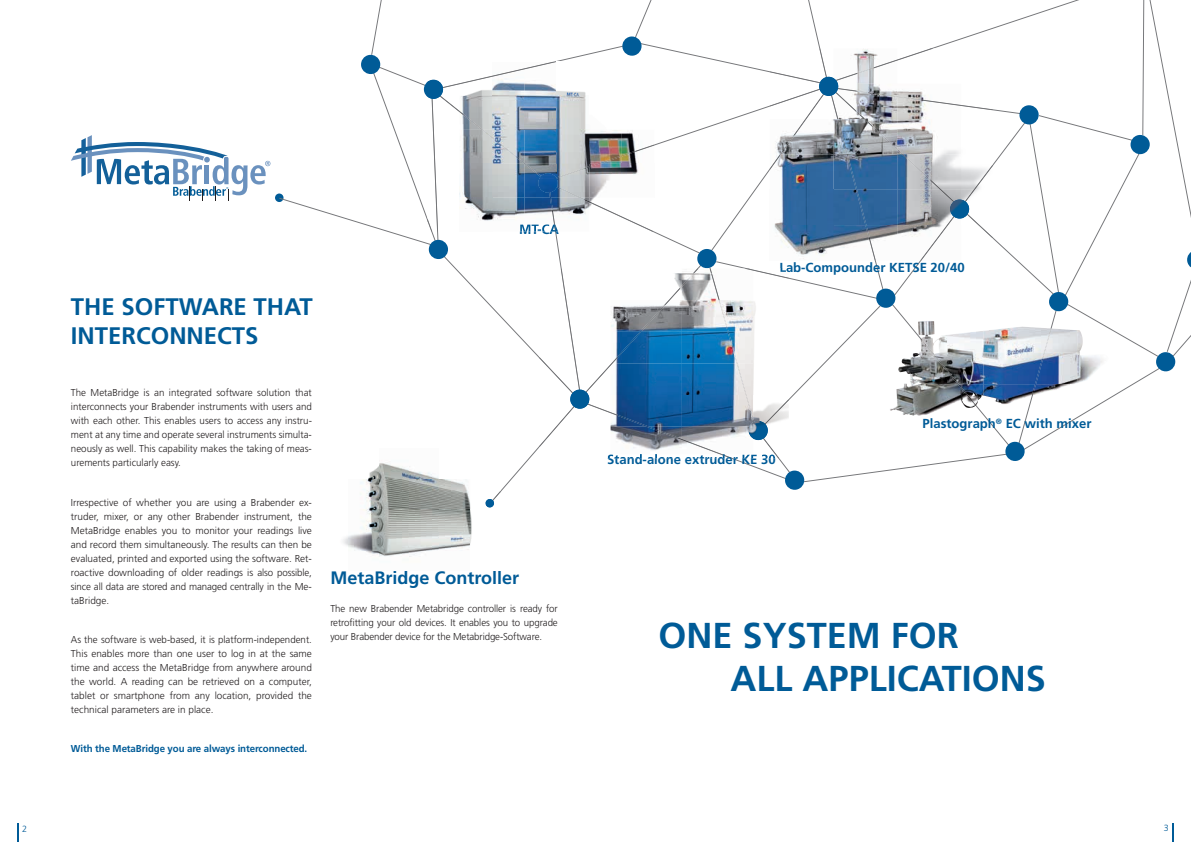
<style>
.page{position:relative;width:1191px;height:842px;background:#fff}
.page>*{position:absolute;margin:0;border:0;box-sizing:border-box;transform-origin:0 0}
.t1{font:700 36px/43.2px "Frutiger LT Std";color:#005b97}
.t2{font:700 23.9px/28.7px "Frutiger LT Std";color:#005b97}
.t3{font:700 18px "Frutiger LT Std";color:#005b97}
.t4{font:700 13.1px "Frutiger LT Std";color:#005b97}
.t5{font:300 10px/14px "Frutiger LT Std";color:#231f20;text-align:justify}
.t6{font:700 10px "Frutiger LT Std";letter-spacing:-.01em;color:#005b97}
.t7{font:300 9px "Frutiger LT Std";color:#005b97}
</style>
<div class="page">
<svg style="left:18px;top:824px;width:1px;height:18px"></svg>
<svg style="left:1172px;top:824px;width:1px;height:18px"></svg>
<div style="left:275px;top:193px;width:9px;height:9px;background:#005b97;border-radius:50%"></div>
<svg style="left:71px;top:135px;width:199px;height:66px"></svg>
<img style="left:343px;top:508px;width:129px;height:49px">
<svg style="left:279px;top:0;width:912px;height:508px"></svg>
<h3 class="t4" style="left:519px;top:221px;width:41px">MT-CA</h3>
<h2 class="t2" style="left:71px;top:292px;width:243px">THE SOFTWARE THAT<br>INTERCONNECTS</h2>
<p class="t5" style="left:71px;top:386px;width:242px">The MetaBridge is an integrated software solution that interconnects your Brabender instruments with users and with each other. This enables users to access any instru&shy;ment at any time and operate several instruments simulta&shy;neously as well. This capability makes the taking of meas&shy;urements particularly easy.</p>
<p class="t5" style="left:71px;top:495px;width:242px">Irrespective of whether you are using a Brabender ex&shy;truder, mixer, or any other Brabender instrument, the MetaBridge enables you to monitor your readings live and record them simultaneously. The results can then be evaluated, printed and exported using the software. Ret&shy;roactive downloading of older readings is also possible, since all data are stored and managed centrally in the Me&shy;taBridge.</p>
<p class="t5" style="left:71px;top:632px;width:242px">As the software is web-based, it is platform-independent.<br>This enables more than one user to log in at the same time and access the MetaBridge from anywhere around the world. A reading can be retrieved on a computer, tablet or smartphone from any location, provided the technical parameters are in place.</p>
<p class="t6" style="left:71px;top:743px;width:238px">With the MetaBridge you are always interconnected.</p>
<h3 class="t3" style="left:330px;top:567px;width:190px">MetaBridge Controller</h3>
<p class="t5" style="left:330px;top:602px;width:229px">The new Brabender Metabridge controller is ready for retrofitting your old devices. It enables you to upgrade your Brabender device for the Metabridge-Software.</p>
<h3 class="t4" style="left:779px;top:260px;width:187px">Lab-Compounder KETSE 20/40</h3>
<h3 class="t4" style="left:607px;top:452px;width:170px">Stand-alone extruder KE 30</h3>
<h3 class="t4" style="left:922px;top:416px;width:170px">Plastograph<sup>®</sup> EC with mixer</h3>
<h1 class="t1" style="left:730px;top:614px;width:317px;text-indent:-72px">ONE SYSTEM FOR<br>ALL APPLICATIONS</h1>
<p class="t7" style="left:22px;top:823px;width:7px">2</p>
<p class="t7" style="left:1163px;top:823px;width:7px">3</p>
</div>
